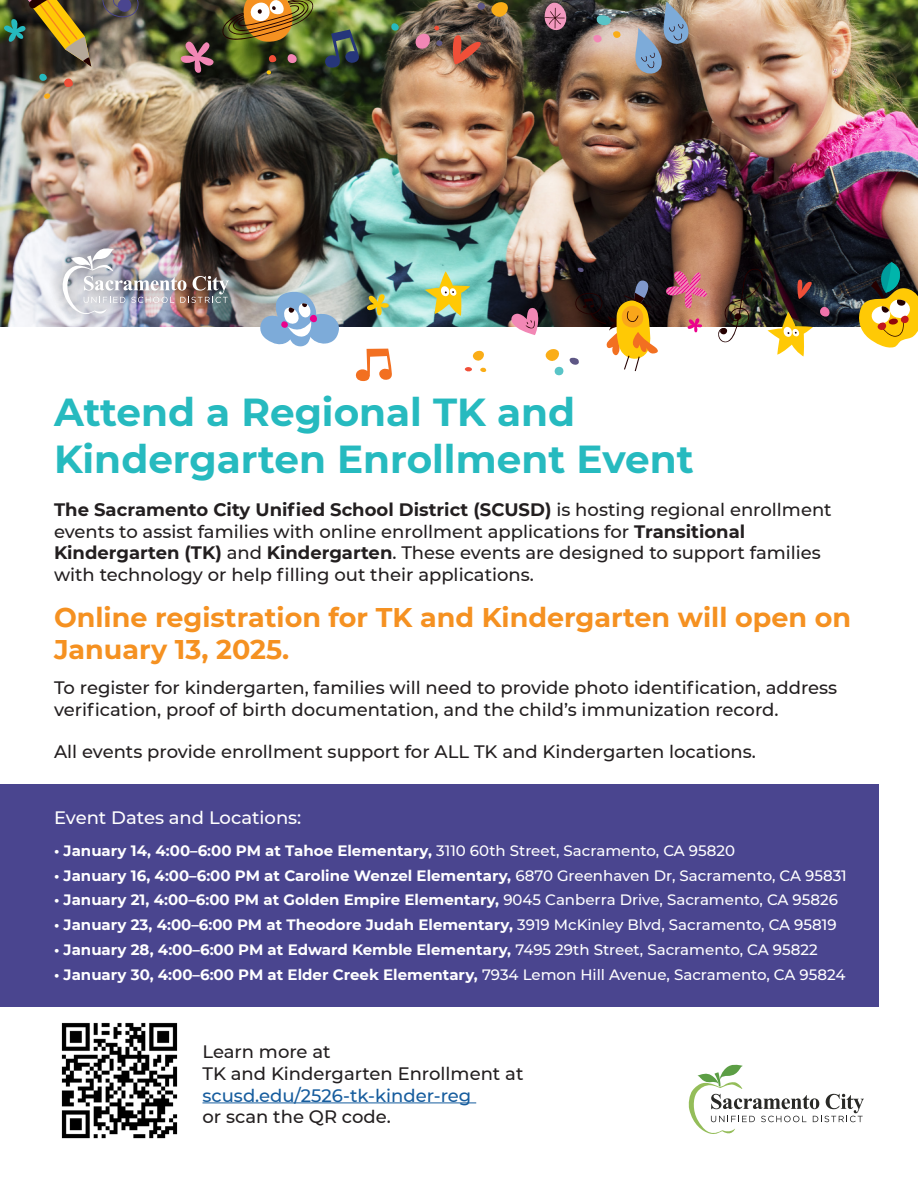
<style>
.page{position:relative;width:918px;height:1188px;background:#fff}
.page>*{position:absolute;margin:0;border:0;box-sizing:border-box;transform-origin:0 0}
.t1{font:700 39px/46.8px "Montserrat";color:#26babf}
.t2{font:700 27px/32.4px "Montserrat";color:#f59121}
.t3{font:500 18px/21.6px "Montserrat";color:#231f20}
.t4{font:500 18px "Montserrat";color:#fff}
.t5{font:700 15px "Montserrat";color:#fff}
.s1{font-weight:700}
.s2{font-weight:500}
.s3{color:#175d9e}
</style>
<div class="page">
<img style="left:0;top:0;width:918px;height:326px">
<svg style="left:391px;top:20px;width:10px;height:11px"></svg>
<svg style="left:42px;top:93px;width:11px;height:8px"></svg>
<svg style="left:592px;top:12px;width:29px;height:31px"></svg>
<svg style="left:452px;top:30px;width:32px;height:37px"></svg>
<svg style="left:415px;top:23px;width:29px;height:28px"></svg>
<svg style="left:477px;top:0;width:38px;height:23px"></svg>
<svg style="left:325px;top:30px;width:34px;height:38px"></svg>
<svg style="left:544px;top:1px;width:23px;height:32px"></svg>
<img style="left:635px;top:1px;width:54px;height:77px">
<img style="left:180px;top:0;width:138px;height:76px">
<img style="left:2px;top:0;width:89px;height:87px">
<svg style="left:102px;top:0;width:37px;height:17px"></svg>
<svg style="left:687px;top:317px;width:15px;height:16px"></svg>
<svg style="left:666px;top:271px;width:44px;height:38px;background:#ba6474"></svg>
<svg style="left:366px;top:293px;width:23px;height:24px"></svg>
<svg style="left:464px;top:350px;width:23px;height:22px"></svg>
<svg style="left:425px;top:271px;width:45px;height:45px;background:#c4d78f"></svg>
<svg style="left:356px;top:349px;width:36px;height:32px"></svg>
<svg style="left:510px;top:267px;width:150px;height:109px"></svg>
<svg style="left:857px;top:262px;width:61px;height:86px"></svg>
<svg style="left:258px;top:290px;width:82px;height:57px"></svg>
<img style="left:717px;top:268px;width:113px;height:88px">
<img style="left:61px;top:1022px;width:117px;height:117px">
<div style="left:48px;top:234px;width:194px;height:95px;background:#231f20;opacity:.75"></div>
<img style="left:62px;top:247px;width:167px;height:70px">
<svg style="left:688px;top:1064px;width:176px;height:70px"></svg>
<div style="left:0;top:784px;width:878px;height:223px;background:#4a458f"></div>
<hr style="left:202px;top:1102px;width:274px;height:1px;background:#175d9e">
<p class="t1" style="left:54px;top:387px;width:641px">Attend a Regional TK and<br>Kindergarten Enrollment Event</p>
<p class="t3" style="left:54px;top:498px;width:779px"><span class="s1">The Sacramento City Unified School District (SCUSD)</span> is hosting regional enrollment events to assist families with online enrollment applications for <span class="s1">Transitional Kindergarten (TK)</span> and <span class="s1">Kindergarten</span>. These events are designed to support families with technology or help filling out their applications.</p>
<p class="t2" style="left:54px;top:600px;width:799px">Online registration for TK and Kindergarten will open on<br>January 13, 2025.</p>
<p class="t3" style="left:54px;top:676px;width:785px">To register for kindergarten, families will need to provide photo identification, address verification, proof of birth documentation, and the child’s immunization record.</p>
<p class="t3" style="left:54px;top:740px;width:703px">All events provide enrollment support for ALL TK and Kindergarten locations.</p>
<p class="t4" style="left:54px;top:805px;width:249px">Event Dates and Locations:</p>
<p class="t5" style="left:54px;top:840px;width:683px">• January 14, 4:00–6:00 PM at Tahoe Elementary, <span class="s2">3110 60th Street, Sacramento, CA 95820</span></p>
<p class="t5" style="left:54px;top:864px;width:794px">• January 16, 4:00–6:00 PM at Caroline Wenzel Elementary, <span class="s2">6870 Greenhaven Dr, Sacramento, CA 95831</span></p>
<p class="t5" style="left:54px;top:889px;width:785px">• January 21, 4:00–6:00 PM at Golden Empire Elementary, <span class="s2">9045 Canberra Drive, Sacramento, CA 95826</span></p>
<p class="t5" style="left:54px;top:914px;width:784px">• January 23, 4:00–6:00 PM at Theodore Judah Elementary, <span class="s2">3919 McKinley Blvd, Sacramento, CA 95819</span></p>
<p class="t5" style="left:54px;top:939px;width:765px">• January 28, 4:00–6:00 PM at Edward Kemble Elementary, <span class="s2">7495 29th Street, Sacramento, CA 95822</span></p>
<p class="t5" style="left:54px;top:963px;width:793px">• January 30, 4:00–6:00 PM at Elder Creek Elementary, <span class="s2">7934 Lemon Hill Avenue, Sacramento, CA 95824</span></p>
<p class="t3" style="left:202px;top:1040px;width:130px">Learn more at</p>
<p class="t3" style="left:202px;top:1062px;width:322px">TK and Kindergarten Enrollment at <span class="s3">scusd.edu/2526-tk-kinder-reg</span></p>
<p class="t3" style="left:202px;top:1105px;width:190px">or scan the QR code.</p>
</div>
